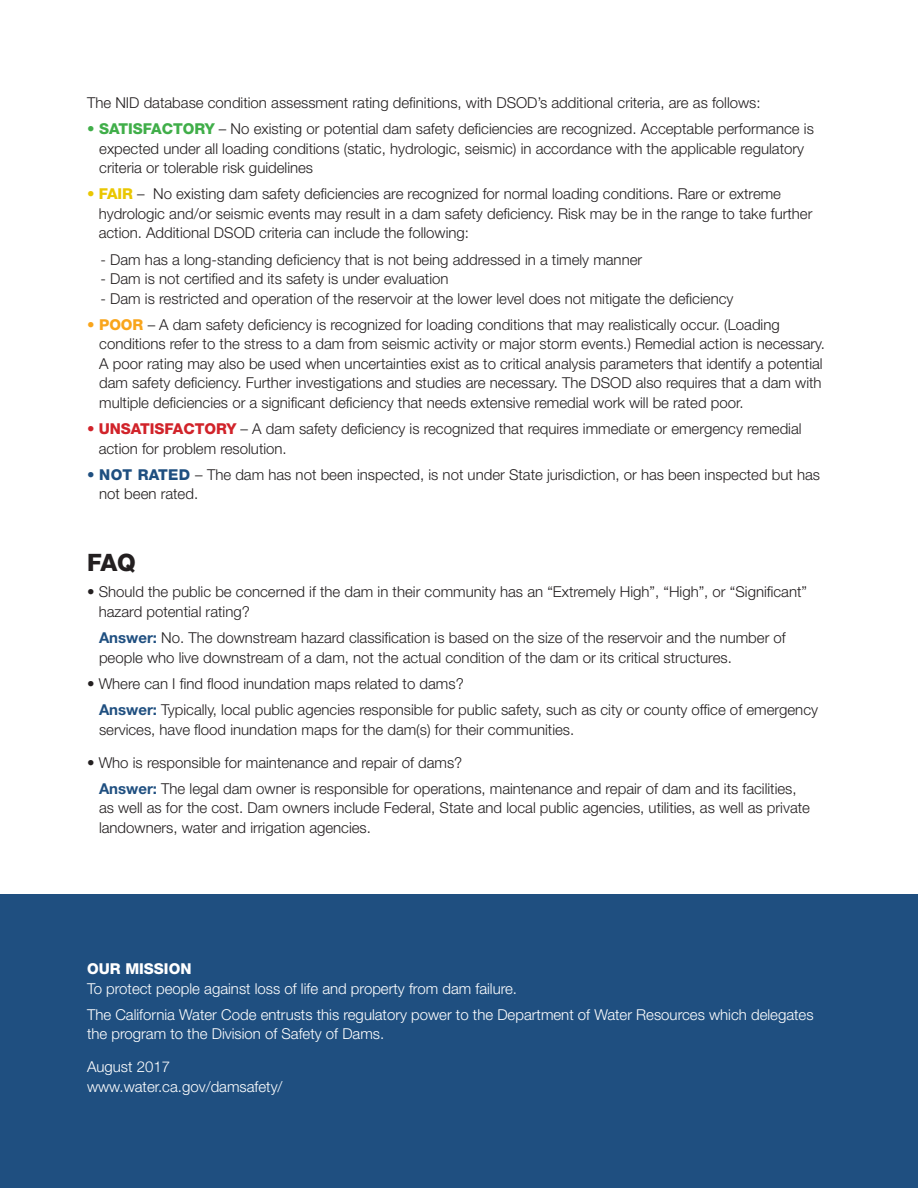
<style>
.page{position:relative;width:918px;height:1188px;background:#fff}
.page>*{position:absolute;margin:0;border:0;box-sizing:border-box;transform-origin:0 0}
.t1{font:800 24px "Helvetica Neue LT Std";color:#231f20}
.t2{font:300 15px/19.5px "Helvetica Neue LT Std";color:#231f20}
.t3{font:300 15px/19.5px "Helvetica Neue LT Std";color:#fff}
.t4{font:800 15px "Helvetica Neue LT Std";color:#fff}
.s1{font-weight:800;color:#40ae49}
.s2{color:#eac702}
.s3{font-weight:800;color:#eac702}
.s4{color:#f9a51b}
.s5{font-weight:800;color:#f9a51b}
.s6{color:#d1232a}
.s7{font-weight:800;color:#d1232a}
.s8{color:#1f4f80}
.s9{font-weight:800;color:#1f4f80}
.s10{font-weight:700;color:#1f4f80}
</style>
<div class="page">
<div style="left:0;top:894px;width:918px;height:294px;background:#1f4f80"></div>
<p class="t2" style="left:87px;top:93px;width:675px">The NID database condition assessment rating definitions, with DSOD’s additional criteria, are as follows:</p>
<p class="t2" style="left:99px;top:119px;width:716px;text-indent:-12px"><span class="s1">• SATISFACTORY</span> – No existing or potential dam safety deficiencies are recognized. Acceptable performance is expected under all loading conditions (static, hydrologic, seismic) in accordance with the applicable regulatory criteria or tolerable risk guidelines</p>
<p class="t2" style="left:99px;top:184px;width:715px;text-indent:-12px"><span class="s2">•</span> <span class="s3">FAIR</span> – No existing dam safety deficiencies are recognized for normal loading conditions. Rare or extreme hydrologic and/or seismic events may result in a dam safety deficiency. Risk may be in the range to take further action. Additional DSOD criteria can include the following:</p>
<p class="t2" style="left:100px;top:249px;width:543px">- Dam has a long-standing deficiency that is not being addressed in a timely manner</p>
<p class="t2" style="left:100px;top:269px;width:350px">- Dam is not certified and its safety is under evaluation</p>
<p class="t2" style="left:100px;top:288px;width:634px">- Dam is restricted and operation of the reservoir at the lower level does not mitigate the deficiency</p>
<p class="t2" style="left:99px;top:315px;width:727px;text-indent:-12px"><span class="s4">•</span> <span class="s5">POOR</span> – A dam safety deficiency is recognized for loading conditions that may realistically occur. (Loading conditions refer to the stress to a dam from seismic activity or major storm events.) Remedial action is necessary.<br>A poor rating may also be used when uncertainties exist as to critical analysis parameters that identify a potential dam safety deficiency. Further investigations and studies are necessary. The DSOD also requires that a dam with multiple deficiencies or a significant deficiency that needs extensive remedial work will be rated poor.</p>
<p class="t2" style="left:99px;top:419px;width:704px;text-indent:-12px"><span class="s6">•</span> <span class="s7">UNSATISFACTORY</span> – A dam safety deficiency is recognized that requires immediate or emergency remedial action for problem resolution.</p>
<p class="t2" style="left:99px;top:465px;width:722px;text-indent:-12px"><span class="s8">•</span> <span class="s9">NOT RATED</span> – The dam has not been inspected, is not under State jurisdiction, or has been inspected but has not been rated.</p>
<p class="t1" style="left:87px;top:548px;width:50px">FAQ</p>
<p class="t2" style="left:99px;top:582px;width:710px;text-indent:-12px">• Should the public be concerned if the dam in their community has an “Extremely High”, “High”, or “Significant” hazard potential rating?</p>
<p class="t2" style="left:99px;top:628px;width:688px"><span class="s10">Answer:</span> No. The downstream hazard classification is based on the size of the reservoir and the number of people who live downstream of a dam, not the actual condition of the dam or its critical structures.</p>
<p class="t2" style="left:87px;top:674px;width:378px">• Where can I find flood inundation maps related to dams?</p>
<p class="t2" style="left:99px;top:700px;width:721px"><span class="s10">Answer:</span> Typically, local public agencies responsible for public safety, such as city or county office of emergency services, have flood inundation maps for the dam(s) for their communities.</p>
<p class="t2" style="left:87px;top:752px;width:377px">• Who is responsible for maintenance and repair of dams?</p>
<p class="t2" style="left:99px;top:779px;width:713px"><span class="s10">Answer:</span> The legal dam owner is responsible for operations, maintenance and repair of dam and its facilities, as well as for the cost. Dam owners include Federal, State and local public agencies, utilities, as well as private landowners, water and irrigation agencies.</p>
<p class="t4" style="left:87px;top:960px;width:106px">OUR MISSION</p>
<p class="t3" style="left:87px;top:978px;width:432px">To protect people against loss of life and property from dam failure.</p>
<p class="t3" style="left:87px;top:1004px;width:728px">The California Water Code entrusts this regulatory power to the Department of Water Resources which delegates the program to the Division of Safety of Dams.</p>
<p class="t3" style="left:87px;top:1057px;width:85px">August 2017</p>
<p class="t3" style="left:87px;top:1076px;width:197px">www.water.ca.gov/damsafety/</p>
</div>
